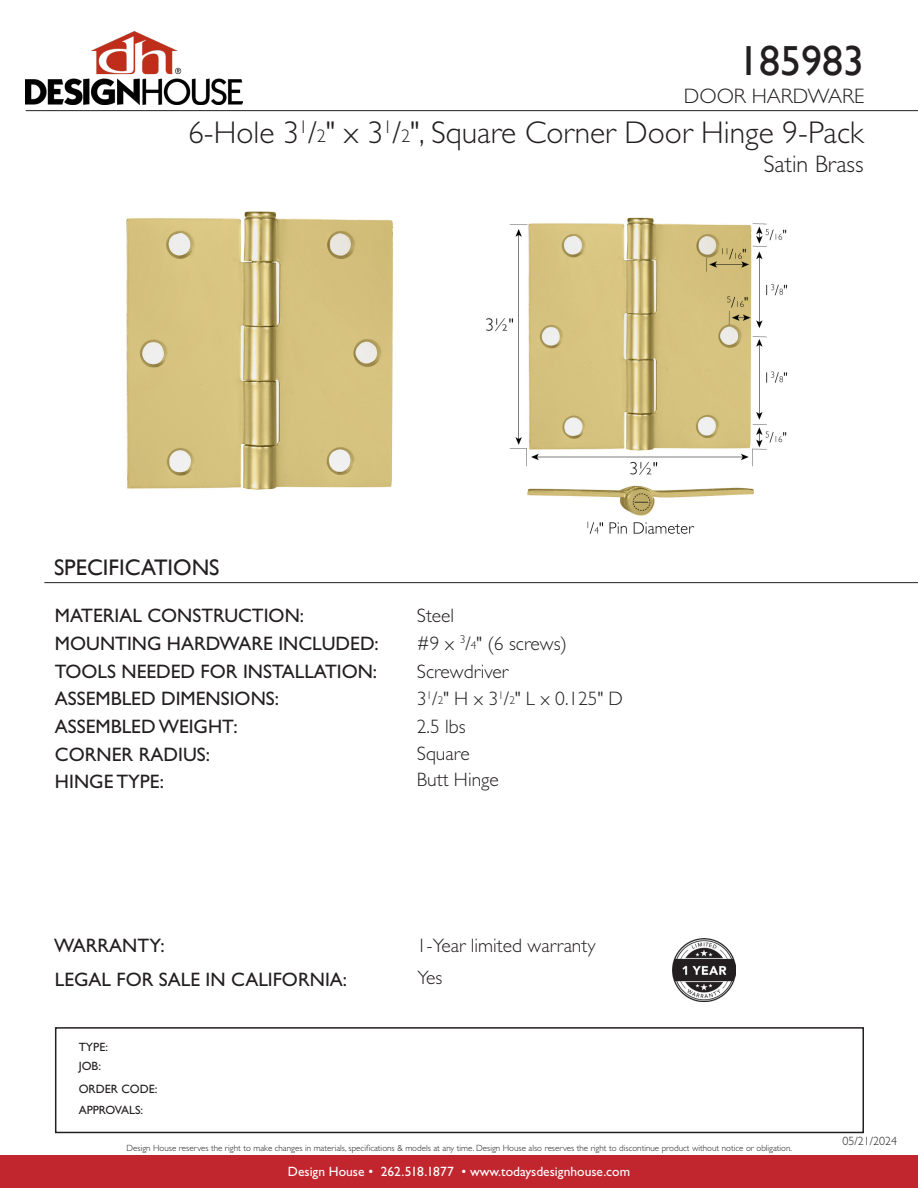
<style>
.page{position:relative;width:918px;height:1188px;background:#fff}
.page>*{position:absolute;margin:0;border:0;box-sizing:border-box;transform-origin:0 0}
.t1{font:42px "Gill Sans";color:#231f20}
.t2{font:300 31.5px "Gill Sans Std";color:#231f20}
.t3{font:300 24px "Gill Sans Std";color:#231f20}
.t4{font:22.5px "Gill Sans";color:#231f20}
.t5{font:300 21px "Gill Sans Std";color:#231f20}
.t6{font:19.5px "Gill Sans Std";color:#231f20}
.t7{font:300 19.5px "Gill Sans Std";color:#231f20}
.t8{font:13.5px "Gill Sans Std";color:#fff}
.t9{font:12px "Gill Sans Std";color:#231f20}
.t10{font:300 12px "Gill Sans Std";color:#231f20}
.t11{font:12px "Gill Sans";color:#231f20}
.t12{font:300 9px "Gill Sans Std";color:#231f20}
.s1{font-size:18.3px}
.s2{font-size:11.4px}
</style>
<div class="page">
<div style="left:0;top:1156px;width:918px;height:32px;background:#c1262f"></div>
<img style="left:26px;top:32px;width:217px;height:73px">
<hr style="left:26px;top:110px;width:892px;height:1px;background:#231f20">
<img style="left:126px;top:211px;width:267px;height:279px">
<img style="left:486px;top:217px;width:302px;height:317px">
<img style="left:672px;top:939px;width:64px;height:63px">
<div style="left:55px;top:1027px;width:809px;height:106px;border:2px solid #231f20"></div>
<hr style="left:44px;top:582px;width:874px;height:1px;background:#231f20">
<p class="t1" style="left:738px;top:36px;width:127px">185983</p>
<p class="t5" style="left:684px;top:84px;width:182px">DOOR HARDWARE</p>
<p class="t2" style="left:188px;top:115px;width:677px">6-Hole 3<sup>1</sup>/<span class="s1">2</span>" x 3<sup>1</sup>/<span class="s1">2</span>", Square Corner Door Hinge 9-Pack</p>
<p class="t3" style="left:763px;top:151px;width:102px">Satin Brass</p>
<p class="t4" style="left:54px;top:554px;width:167px">SPECIFICATIONS</p>
<p class="t6" style="left:55px;top:605px;width:251px">MATERIAL CONSTRUCTION:</p>
<p class="t6" style="left:55px;top:632px;width:325px">MOUNTING HARDWARE INCLUDED:</p>
<p class="t7" style="left:417px;top:605px;width:39px">Steel</p>
<p class="t7" style="left:417px;top:632px;width:152px">#9 x <sup>3</sup>/<span class="s2">4</span>" (6 screws)</p>
<p class="t6" style="left:55px;top:660px;width:324px">TOOLS NEEDED FOR INSTALLATION:</p>
<p class="t7" style="left:417px;top:660px;width:93px">Screwdriver</p>
<p class="t6" style="left:55px;top:687px;width:226px">ASSEMBLED DIMENSIONS:</p>
<p class="t7" style="left:417px;top:688px;width:208px">3<sup>1</sup>/<span class="s2">2</span>" H x 3<sup>1</sup>/<span class="s2">2</span>" L x 0.125" D</p>
<p class="t6" style="left:55px;top:715px;width:184px">ASSEMBLED WEIGHT:</p>
<p class="t7" style="left:417px;top:715px;width:50px">2.5 lbs</p>
<p class="t6" style="left:55px;top:744px;width:157px">CORNER RADIUS:</p>
<p class="t7" style="left:417px;top:743px;width:54px">Square</p>
<p class="t6" style="left:55px;top:770px;width:111px">HINGE TYPE:</p>
<p class="t7" style="left:417px;top:769px;width:84px">Butt Hinge</p>
<p class="t6" style="left:54px;top:934px;width:112px">WARRANTY:</p>
<p class="t6" style="left:55px;top:968px;width:294px">LEGAL FOR SALE IN CALIFORNIA:</p>
<p class="t9" style="left:79px;top:1040px;width:31px">TYPE:</p>
<p class="t9" style="left:79px;top:1059px;width:24px">JOB:</p>
<p class="t11" style="left:79px;top:1082px;width:80px">ORDER CODE:</p>
<p class="t9" style="left:79px;top:1103px;width:66px">APPROVALS:</p>
<p class="t7" style="left:417px;top:934px;width:180px">1-Year limited warranty</p>
<p class="t7" style="left:418px;top:966px;width:26px">Yes</p>
<p class="t12" style="left:127px;top:1143px;width:667px">Design House reserves the right to make changes in materials, specifications &amp; models at any time. Design House also reserves the right to discontinue product without notice or obligation.</p>
<p class="t8" style="left:288px;top:1164px;width:344px">Design House • 262.518.1877 • www.todaysdesignhouse.com</p>
<p class="t10" style="left:842px;top:1134px;width:56px">05/21/2024</p>
</div>
